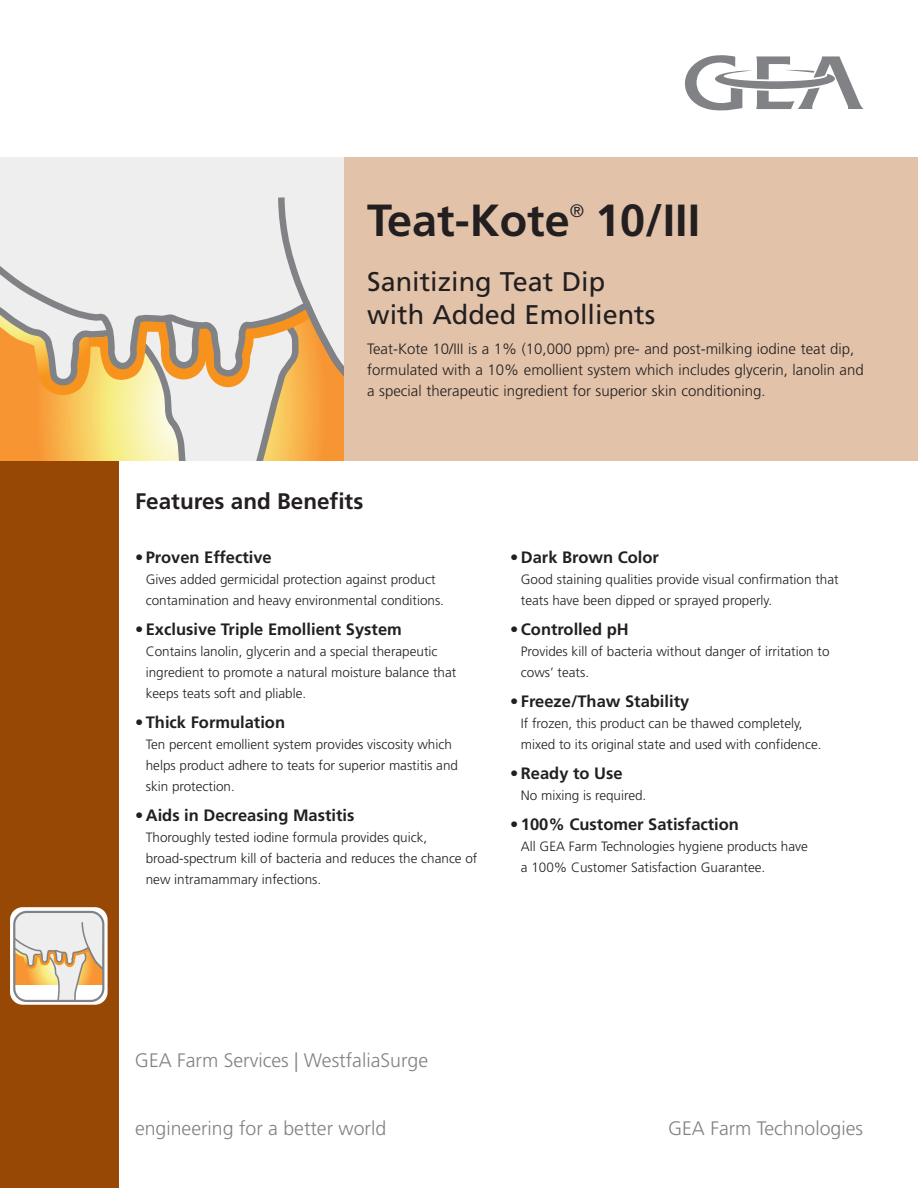
<style>
.page{position:relative;width:918px;height:1188px;background:#fff}
.page>*{position:absolute;margin:0;border:0;box-sizing:border-box;transform-origin:0 0}
.t1{font:700 45px "Frutiger";color:#231f20}
.t2{font:27px/33px "Frutiger";color:#231f20}
.t3{font:700 22.5px "Frutiger";color:#231f20}
.t4{font:300 19.5px "Frutiger";color:#808285}
.t5{font:300 18px "Frutiger";color:#231f20}
.t6{font:700 16.5px "Frutiger";color:#231f20}
.t7{font:300 15px/21px "Frutiger";color:#231f20}
.t8{font:300 13.5px/21px "Frutiger";color:#231f20}
</style>
<div class="page">
<div style="left:0;top:446px;width:119px;height:742px;background:#974805"></div>
<svg style="left:0;top:406px;width:344px;height:55px;background:#f0c987"></svg>
<svg style="left:0;top:157px;width:344px;height:249px;background:#e6d9c8"></svg>
<div style="left:344px;top:157px;width:573px;height:304px;background:#e2c3aa"></div>
<div style="left:10px;top:907px;width:98px;height:98px;background:#fff;border-radius:13px"></div>
<svg style="left:11px;top:908px;width:95px;height:93px"></svg>
<div style="left:13px;top:911px;width:91px;height:91px;border:2px solid #808285;border-radius:13px"></div>
<svg style="left:685px;top:55px;width:179px;height:56px"></svg>
<h1 class="t1" style="left:367px;top:202px;width:204px">Teat-Kote</h1>
<h3 class="t5" style="left:570px;top:204px;width:16px">®</h3>
<h1 class="t1" style="left:595px;top:202px;width:107px">10/III</h1>
<h2 class="t2" style="left:367px;top:267px;width:289px">Sanitizing Teat Dip with Added Emollients</h2>
<p class="t7" style="left:367px;top:340px;width:498px">Teat-Kote 10/III is a 1% (10,000 ppm) pre- and post-milking iodine teat dip, formulated with a 10% emollient system which includes glycerin, lanolin and a special therapeutic ingredient for superior skin conditioning.</p>
<h3 class="t3" style="left:135px;top:492px;width:230px">Features and Benefits</h3>
<p class="t6" style="left:135px;top:551px;width:138px">• Proven Effective</p>
<p class="t8" style="left:146px;top:570px;width:300px">Gives added germicidal protection against product contamination and heavy environmental conditions.</p>
<p class="t6" style="left:135px;top:623px;width:268px">• Exclusive Triple Emollient System</p>
<p class="t8" style="left:146px;top:642px;width:312px">Contains lanolin, glycerin and a special therapeutic ingredient to promote a natural moisture balance that keeps teats soft and pliable.</p>
<p class="t6" style="left:135px;top:716px;width:152px">• Thick Formulation</p>
<p class="t8" style="left:146px;top:735px;width:314px">Ten percent emollient system provides viscosity which helps product adhere to teats for superior mastitis and skin protection.</p>
<p class="t6" style="left:135px;top:808px;width:221px">• Aids in Decreasing Mastitis</p>
<p class="t8" style="left:146px;top:828px;width:333px">Thoroughly tested iodine formula provides quick, broad-spectrum kill of bacteria and reduces the chance of new intramammary infections.</p>
<p class="t6" style="left:510px;top:551px;width:150px">• Dark Brown Color</p>
<p class="t8" style="left:521px;top:570px;width:319px">Good staining qualities provide visual confirmation that teats have been dipped or sprayed properly.</p>
<p class="t6" style="left:510px;top:623px;width:120px">• Controlled pH</p>
<p class="t8" style="left:521px;top:642px;width:310px">Provides kill of bacteria without danger of irritation to cows’ teats.</p>
<p class="t6" style="left:510px;top:695px;width:181px">• Freeze/Thaw Stability</p>
<p class="t8" style="left:521px;top:714px;width:302px">If frozen, this product can be thawed completely, mixed to its original state and used with confidence.</p>
<p class="t6" style="left:510px;top:766px;width:114px">• Ready to Use</p>
<p class="t8" style="left:521px;top:786px;width:127px">No mixing is required.</p>
<p class="t6" style="left:510px;top:817px;width:230px">• 100% Customer Satisfaction</p>
<p class="t8" style="left:521px;top:836px;width:288px">All GEA Farm Technologies hygiene products have a 100% Customer Satisfaction Guarantee.</p>
<h3 class="t4" style="left:135px;top:1053px;width:295px">GEA Farm Services | WestfaliaSurge</h3>
<h3 class="t4" style="left:135px;top:1120px;width:253px">engineering for a better world</h3>
<h3 class="t4" style="left:668px;top:1120px;width:196px">GEA Farm Technologies</h3>
</div>
